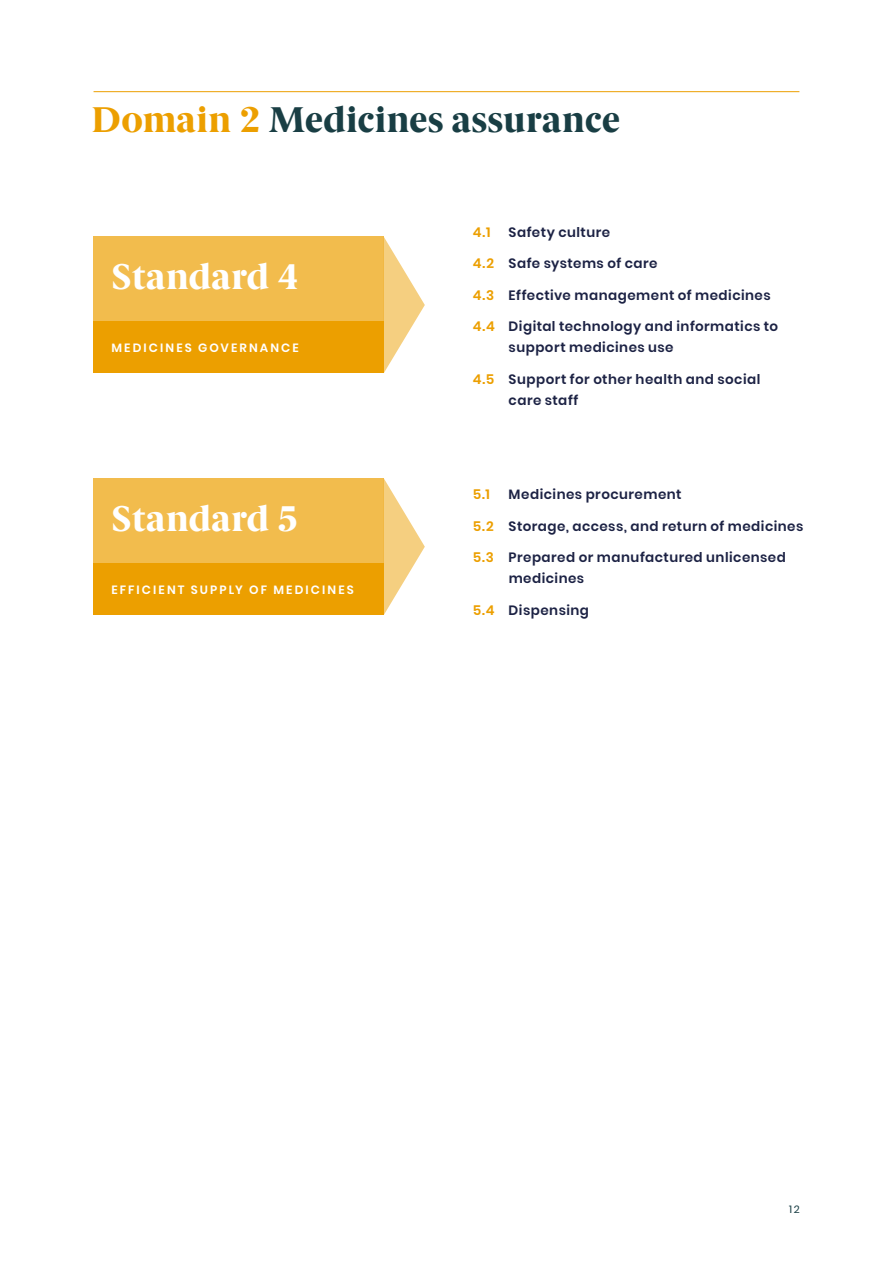
<style>
.page{position:relative;width:893px;height:1263px;background:#fff}
.page>*{position:absolute;margin:0;border:0;box-sizing:border-box;transform-origin:0 0}
.t1{font:800 36px "Berlingske Serif";letter-spacing:.015em;color:#193e44}
.t2{font:800 36px "Berlingske Serif";letter-spacing:.02em;color:#fff}
.t3{font:600 13.5px/21px "Poppins";letter-spacing:.035em;color:#1c2244}
.t4{font:600 13.5px "Poppins";color:#ec9f00}
.t5{font:600 12px "Poppins";letter-spacing:.175em;color:#fff}
.t6{font:10.5px "Poppins";color:#193e44}
.s1{color:#ec9f00}
</style>
<div class="page">
<div style="left:94px;top:321px;width:290px;height:52px;background:#ec9f00"></div>
<div style="left:94px;top:563px;width:290px;height:52px;background:#ec9f00"></div>
<div style="left:94px;top:237px;width:290px;height:84px;background:#f2bc4d"></div>
<div style="left:94px;top:478px;width:290px;height:85px;background:#f2bc4d"></div>
<svg style="left:384px;top:237px;width:41px;height:136px"></svg>
<svg style="left:384px;top:479px;width:41px;height:136px"></svg>
<hr style="left:94px;top:91px;width:705px;height:1px;background:#ec9f00">
<h1 class="t1" style="left:92px;top:93px;width:530px"><span class="s1">Domain 2</span> Medicines assurance</h1>
<h1 class="t2" style="left:111px;top:250px;width:189px">Standard 4</h1>
<p class="t5" style="left:111px;top:341px;width:189px">MEDICINES GOVERNANCE</p>
<h1 class="t2" style="left:111px;top:492px;width:189px">Standard 5</h1>
<p class="t5" style="left:111px;top:583px;width:244px">EFFICIENT SUPPLY OF MEDICINES</p>
<p class="t4" style="left:473px;top:224px;width:19px">4.1</p>
<p class="t3" style="left:509px;top:222px;width:103px">Safety culture</p>
<p class="t3" style="left:473px;top:253px;width:186px"><span class="s1">4.2</span> Safe systems of care</p>
<p class="t3" style="left:473px;top:285px;width:299px"><span class="s1">4.3</span> Effective management of medicines</p>
<p class="t3" style="left:509px;top:316px;width:271px;text-indent:-36px"><span class="s1">4.4</span> Digital technology and informatics to support medicines use</p>
<p class="t3" style="left:509px;top:369px;width:253px;text-indent:-36px"><span class="s1">4.5</span> Support for other health and social care staff</p>
<p class="t4" style="left:473px;top:487px;width:19px">5.1</p>
<p class="t3" style="left:509px;top:484px;width:174px">Medicines procurement</p>
<p class="t3" style="left:473px;top:516px;width:332px"><span class="s1">5.2</span> Storage, access, and return of medicines</p>
<p class="t3" style="left:509px;top:547px;width:279px;text-indent:-36px"><span class="s1">5.3</span> Prepared or manufactured unlicensed medicines</p>
<p class="t3" style="left:473px;top:600px;width:118px"><span class="s1">5.4</span> Dispensing</p>
<p class="t6" style="left:789px;top:1203px;width:12px">12</p>
</div>
